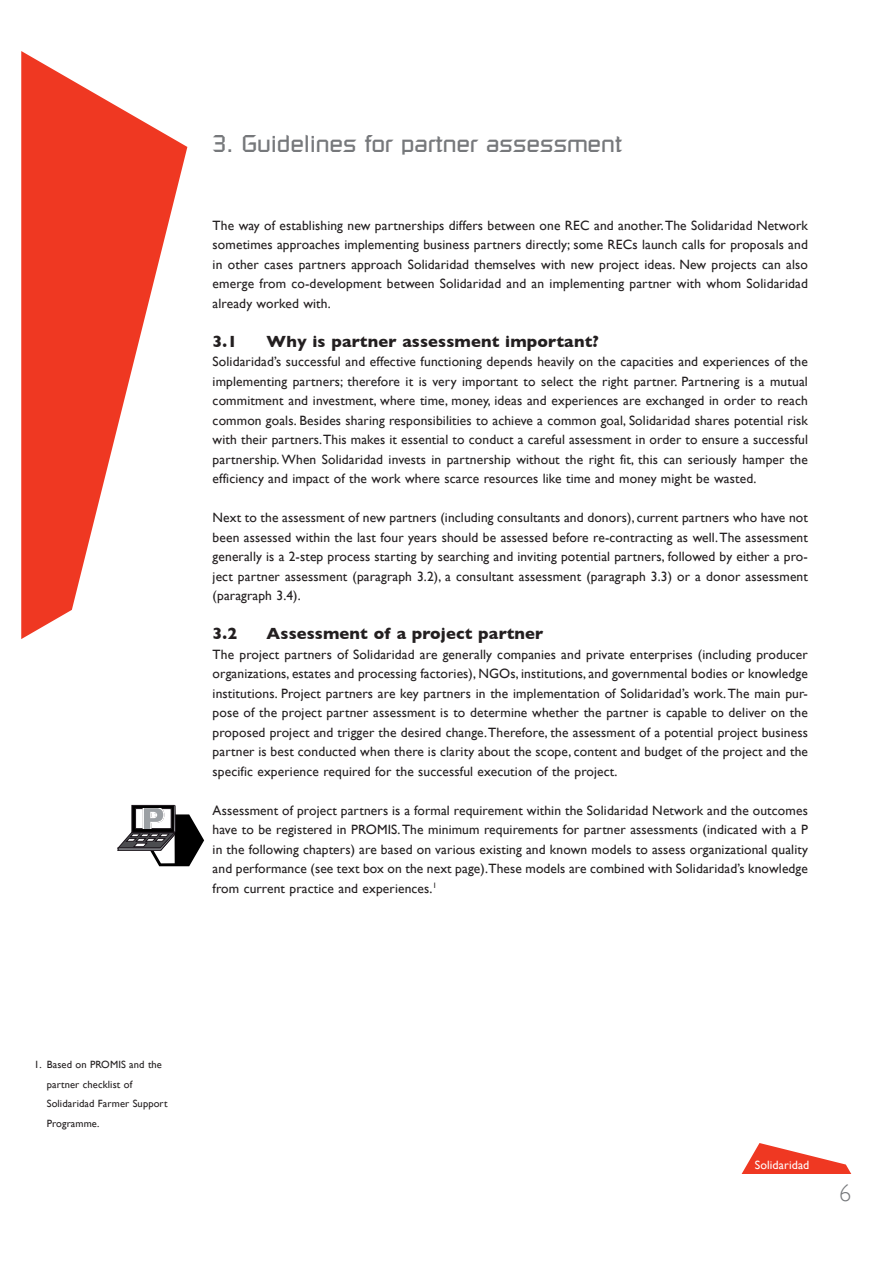
<style>
.page{position:relative;width:893px;height:1263px;background:#fff}
.page>*{position:absolute;margin:0;border:0;box-sizing:border-box;transform-origin:0 0}
.t1{font:24px "Russell Square LT";letter-spacing:-.01em;color:#76787b}
.t2{font:300 24px "Gill Sans";color:#76787b}
.t3{font:700 16.5px "Gill Sans";letter-spacing:.01em;color:#231f20}
.t4{font:13.5px/19.5px "Gill Sans";letter-spacing:.01em;color:#231f20;text-align:justify}
.t5{font:12px "Gill Sans";letter-spacing:.01em;color:#fff}
.t6{font:10.5px/19.5px "Gill Sans";letter-spacing:.01em;color:#231f20}
</style>
<div class="page">
<svg style="left:742px;top:1143px;width:109px;height:31px"></svg>
<svg style="left:21px;top:51px;width:166px;height:588px;fill:#ef3822"></svg>
<svg style="left:117px;top:805px;width:87px;height:62px"></svg>
<h1 class="t1" style="left:213px;top:129px;width:411px">3. Guidelines for partner assessment</h1>
<p class="t4" style="left:213px;top:215px;width:597px">The way of establishing new partnerships differs between one REC and another. The Solidaridad Network sometimes approaches implementing business partners directly; some RECs launch calls for proposals and in other cases partners approach Solidaridad themselves with new project ideas. New projects can also emerge from co-development between Solidaridad and an implementing partner with whom Solidaridad already worked with.</p>
<p class="t3" style="left:213px;top:331px;width:26px">3.1</p>
<p class="t3" style="left:267px;top:331px;width:334px">Why is partner assessment important?</p>
<p class="t4" style="left:213px;top:352px;width:597px">Solidaridad’s successful and effective functioning depends heavily on the capacities and experiences of the implementing partners; therefore it is very important to select the right partner. Partnering is a mutual commitment and investment, where time, money, ideas and experiences are exchanged in order to reach common goals. Besides sharing responsibilities to achieve a common goal, Solidaridad shares potential risk with their partners. This makes it essential to conduct a careful assessment in order to ensure a successful partnership. When Solidaridad invests in partnership without the right fit, this can seriously hamper the efficiency and impact of the work where scarce resources like time and money might be wasted.</p>
<p class="t4" style="left:213px;top:508px;width:597px">Next to the assessment of new partners (including consultants and donors), current partners who have not been assessed within the last four years should be assessed before re-contracting as well. The assessment generally is a 2-step process starting by searching and inviting potential partners, followed by either a pro&shy;ject partner assessment (paragraph 3.2), a consultant assessment (paragraph 3.3) or a donor assessment (paragraph 3.4).</p>
<p class="t3" style="left:213px;top:624px;width:26px">3.2</p>
<p class="t3" style="left:267px;top:624px;width:278px">Assessment of a project partner</p>
<p class="t4" style="left:213px;top:644px;width:597px">The project partners of Solidaridad are generally companies and private enterprises (including producer organizations, estates and processing factories), NGOs, institutions, and governmental bodies or knowledge institutions. Project partners are key partners in the implementation of Solidaridad’s work. The main pur&shy;pose of the project partner assessment is to determine whether the partner is capable to deliver on the proposed project and trigger the desired change. Therefore, the assessment of a potential project business partner is best conducted when there is clarity about the scope, content and budget of the project and the specific experience required for the successful execution of the project.</p>
<p class="t4" style="left:213px;top:800px;width:597px">Assessment of project partners is a formal requirement within the Solidaridad Network and the outcomes have to be registered in PROMIS. The minimum requirements for partner assessments (indicated with a P in the following chapters) are based on various existing and known models to assess organizational quality and performance (see text box on the next page).These models are combined with Solidaridad’s knowledge from current practice and experiences.<sup>1</sup></p>
<p class="t6" style="left:47px;top:1055px;width:122px;text-indent:-13px">1. Based on PROMIS and the partner checklist of<br>Solidaridad Farmer Support<br>Programme.</p>
<p class="t5" style="left:755px;top:1157px;width:56px">Solidaridad</p>
<h1 class="t2" style="left:839px;top:1174px;width:13px">6</h1>
</div>
